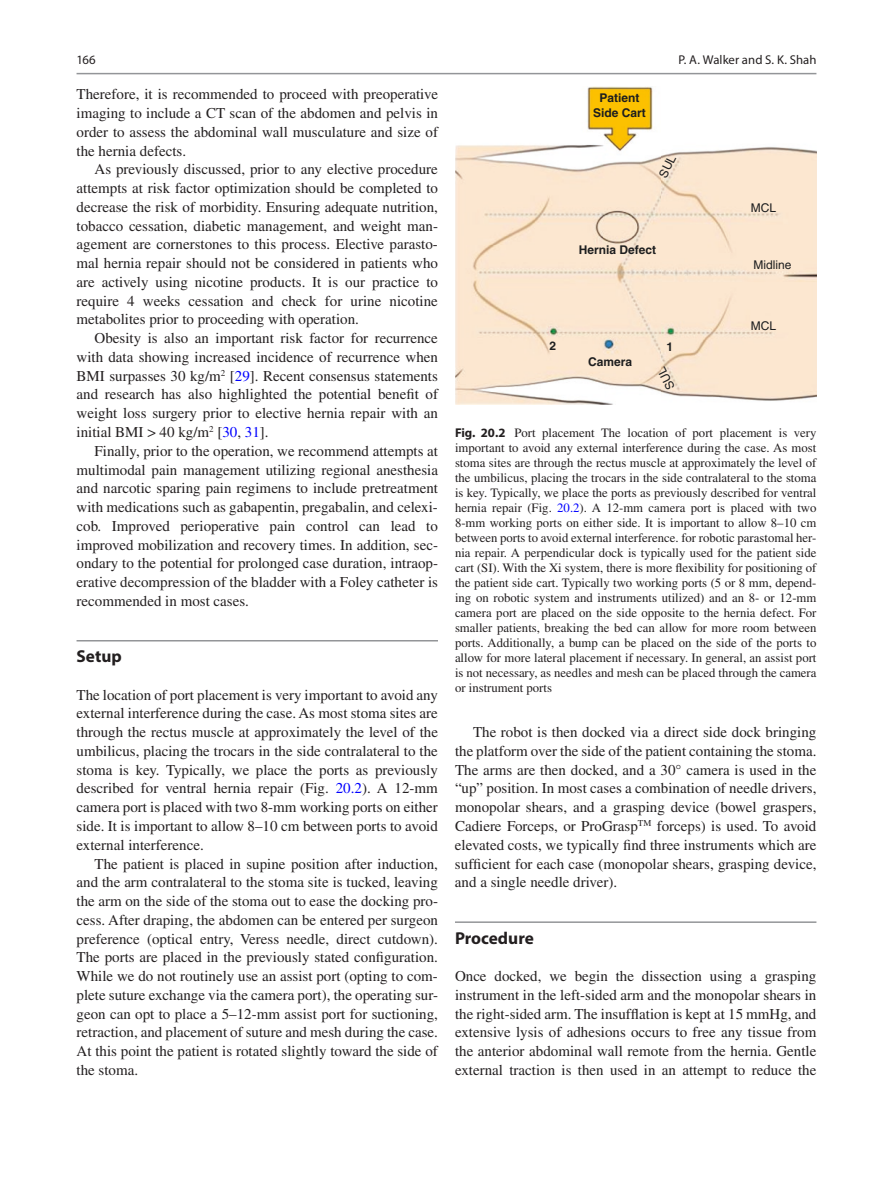
<style>
.page{position:relative;width:893px;height:1187px;background:#fff}
.page>*{position:absolute;margin:0;border:0;box-sizing:border-box;transform-origin:0 0}
.t1{font:700 17.25px "Ylsxrf Myriad Pro";color:#231f20}
.t2{font:15px/18.8px "Qrydgn Times LT Std";color:#231f20;text-align:justify}
.t3{font:12.75px/15px "Qrydgn Times LT Std";color:#231f20;text-align:justify}
.t4{font:12.75px "Pcxhgh Myriad Pro";letter-spacing:.005em;color:#231f20}
.t5{font:12.75px "Vtnhrs Myriad Pro";color:#231f20}
.t6{font:700 12px/14.4px "Rtkvkb Helvetica";color:#1d1e1f;text-align:center}
.t7{font:12px "Qyndkb Helvetica";color:#1d1e1f}
.s1{color:#00f}
.s2{font-family:"Ylsxrf Myriad Pro";font-weight:700}
</style>
<div class="page">
<hr style="left:77px;top:640px;width:361px;height:1px;background:#939598">
<hr style="left:455px;top:921px;width:361px;height:1px;background:#939598">
<img style="left:455px;top:87px;width:361px;height:317px">
<hr style="left:77px;top:73px;width:739px;height:1px;background:#939598">
<svg style="left:658px;top:154px;width:18px;height:24px"></svg>
<svg style="left:657px;top:366px;width:18px;height:25px"></svg>
<p class="t5" style="left:77px;top:52px;width:21px">166</p>
<p class="t2" style="left:77px;top:85px;width:363px">Therefore, it is recommended to proceed with preoperative imaging to include a CT scan of the abdomen and pelvis in order to assess the abdominal wall musculature and size of the hernia defects.</p>
<p class="t2" style="left:77px;top:160px;width:363px;text-indent:18px">As previously discussed, prior to any elective procedure attempts at risk factor optimization should be completed to decrease the risk of morbidity. Ensuring adequate nutrition, tobacco cessation, diabetic management, and weight man&shy;agement are cornerstones to this process. Elective parasto&shy;mal hernia repair should not be considered in patients who are actively using nicotine products. It is our practice to require 4 weeks cessation and check for urine nicotine metabolites prior to proceeding with operation.</p>
<p class="t2" style="left:77px;top:329px;width:363px;text-indent:18px">Obesity is also an important risk factor for recurrence with data showing increased incidence of recurrence when BMI surpasses 30 kg/m<sup>2</sup> [<span class="s1">29</span>]. Recent consensus statements and research has also highlighted the potential benefit of weight loss surgery prior to elective hernia repair with an initial BMI &gt; 40 kg/m<sup>2</sup> [<span class="s1">30</span>, <span class="s1">31</span>].</p>
<p class="t2" style="left:77px;top:441px;width:363px;text-indent:18px">Finally, prior to the operation, we recommend attempts at multimodal pain management utilizing regional anesthesia and narcotic sparing pain regimens to include pretreatment with medications such as gabapentin, pregabalin, and celexi&shy;cob. Improved perioperative pain control can lead to improved mobilization and recovery times. In addition, sec&shy;ondary to the potential for prolonged case duration, intraop&shy;erative decompression of the bladder with a Foley catheter is recommended in most cases.</p>
<p class="t1" style="left:77px;top:645px;width:47px">Setup</p>
<p class="t2" style="left:77px;top:685px;width:363px">The location of port placement is very important to avoid any external interference during the case. As most stoma sites are through the rectus muscle at approximately the level of the umbilicus, placing the trocars in the side contralateral to the stoma is key. Typically, we place the ports as previously described for ventral hernia repair (Fig. <span class="s1">20.2</span>). A 12-mm camera port is placed with two 8-mm working ports on either side. It is important to allow 8–10 cm between ports to avoid external interference.</p>
<p class="t2" style="left:77px;top:854px;width:363px;text-indent:18px">The patient is placed in supine position after induction, and the arm contralateral to the stoma site is tucked, leaving the arm on the side of the stoma out to ease the docking pro&shy;cess. After draping, the abdomen can be entered per surgeon preference (optical entry, Veress needle, direct cutdown).<br>The ports are placed in the previously stated configuration.<br>While we do not routinely use an assist port (opting to com&shy;plete suture exchange via the camera port), the operating sur&shy;geon can opt to place a 5–12-mm assist port for suctioning, retraction, and placement of suture and mesh during the case.<br>At this point the patient is rotated slightly toward the side of the stoma.</p>
<p class="t6" style="left:593px;top:91px;width:54px">Patient<br>Side Cart</p>
<p class="t4" style="left:678px;top:52px;width:139px">P. A. Walker and S. K. Shah</p>
<p class="t6" style="left:579px;top:242px;width:79px">Hernia Defect</p>
<p class="t6" style="left:550px;top:338px;width:8px">2</p>
<p class="t6" style="left:666px;top:339px;width:8px">1</p>
<p class="t6" style="left:588px;top:354px;width:46px">Camera</p>
<p class="t7" style="left:751px;top:201px;width:27px">MCL</p>
<p class="t7" style="left:754px;top:257px;width:40px">Midline</p>
<p class="t7" style="left:751px;top:318px;width:27px">MCL</p>
<p class="t3" style="left:455px;top:425px;width:363px"><span class="s2">Fig. 20.2</span> Port placement The location of port placement is very important to avoid any external interference during the case. As most stoma sites are through the rectus muscle at approximately the level of the umbilicus, placing the trocars in the side contralateral to the stoma is key. Typically, we place the ports as previously described for ventral hernia repair (Fig. <span class="s1">20.2</span>). A 12-mm camera port is placed with two 8-mm working ports on either side. It is important to allow 8–10 cm between ports to avoid external interference. for robotic parastomal her&shy;nia repair. A perpendicular dock is typically used for the patient side cart (SI). With the Xi system, there is more flexibility for positioning of the patient side cart. Typically two working ports (5 or 8 mm, depend&shy;ing on robotic system and instruments utilized) and an 8- or 12-mm camera port are placed on the side opposite to the hernia defect. For smaller patients, breaking the bed can allow for more room between ports. Additionally, a bump can be placed on the side of the ports to allow for more lateral placement if necessary. In general, an assist port is not necessary, as needles and mesh can be placed through the camera or instrument ports</p>
<p class="t2" style="left:455px;top:722px;width:363px;text-indent:18px">The robot is then docked via a direct side dock bringing the platform over the side of the patient containing the stoma.<br>The arms are then docked, and a 30° camera is used in the “up” position. In most cases a combination of needle drivers, monopolar shears, and a grasping device (bowel graspers, Cadiere Forceps, or ProGrasp<sup>TM</sup> forceps) is used. To avoid elevated costs, we typically find three instruments which are sufficient for each case (monopolar shears, grasping device, and a single needle driver).</p>
<p class="t1" style="left:455px;top:926px;width:80px">Procedure</p>
<p class="t2" style="left:455px;top:966px;width:363px">Once docked, we begin the dissection using a grasping instrument in the left-sided arm and the monopolar shears in the right-sided arm. The insufflation is kept at 15 mmHg, and extensive lysis of adhesions occurs to free any tissue from the anterior abdominal wall remote from the hernia. Gentle external traction is then used in an attempt to reduce the</p>
</div>
